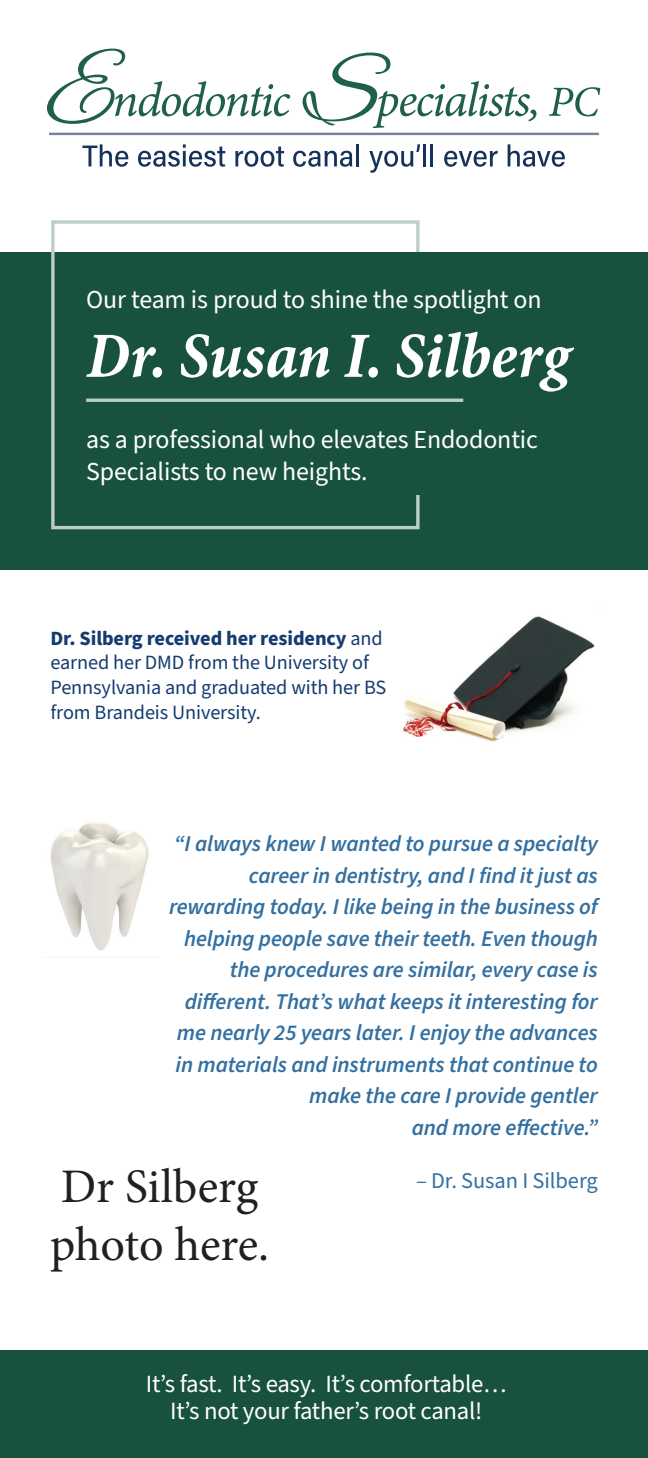
<style>
.page{position:relative;width:648px;height:1458px;background:#fff}
.page>*{position:absolute;margin:0;border:0;box-sizing:border-box;transform-origin:0 0}
.t1{font:65.25px "Minion Pro Bold Cn It Capt";letter-spacing:-.005em;color:#fff}
.t2{font:48.15px "Minion Pro";letter-spacing:-.005em;color:#231f20}
.t3{font:25.88px/31.5px "Source Sans Pro";letter-spacing:-.005em;color:#fff}
.t4{font:24.75px/27px "Source Sans Pro";letter-spacing:-.01em;color:#fff;text-align:center}
.t5{font:italic 600 22.5px/31.5px "Source Sans Pro";letter-spacing:-.005em;color:#3370a2;text-align:right}
.t6{font:22.5px "Source Sans Pro";letter-spacing:-.005em;color:#3370a2}
.t7{font:20.25px/24.8px "Source Sans Pro";letter-spacing:-.005em;color:#153c70}
.s1{font-weight:700}
</style>
<div class="page">
<img style="left:403px;top:616px;width:192px;height:126px">
<div style="left:0;top:252px;width:648px;height:318px;background:#18523e"></div>
<div style="left:51px;top:220px;width:369px;height:309px;border:3px solid #bccfc3"></div>
<div style="left:395px;top:252px;width:87px;height:243px;background:#18523e"></div>
<hr style="left:86px;top:399px;width:377px;height:3px;background:#bccfc3">
<div style="left:0;top:1351px;width:648px;height:107px;background:#18523e"></div>
<svg style="left:47px;top:49px;width:243px;height:75px"></svg>
<svg style="left:303px;top:53px;width:233px;height:75px"></svg>
<svg style="left:549px;top:87px;width:51px;height:29px"></svg>
<hr style="left:49px;top:133px;width:550px;height:2px;background:#17325a">
<svg style="left:82px;top:144px;width:46px;height:23px"></svg>
<svg style="left:138px;top:144px;width:87px;height:23px"></svg>
<svg style="left:235px;top:147px;width:49px;height:20px"></svg>
<svg style="left:293px;top:151px;width:59px;height:16px"></svg>
<hr style="left:356px;top:144px;width:3px;height:22px;background:#17325a">
<svg style="left:369px;top:144px;width:51px;height:29px"></svg>
<hr style="left:423px;top:144px;width:3px;height:22px;background:#17325a">
<hr style="left:430px;top:144px;width:3px;height:22px;background:#17325a">
<svg style="left:444px;top:151px;width:54px;height:16px"></svg>
<svg style="left:508px;top:144px;width:57px;height:23px"></svg>
<img style="left:50px;top:821px;width:99px;height:130px">
<p class="t3" style="left:86px;top:285px;width:457px">Our team is proud to shine the spotlight on</p>
<h1 class="t1" style="left:86px;top:317px;width:485px">Dr. Susan I. Silberg</h1>
<p class="t3" style="left:86px;top:425px;width:453px">as a professional who elevates Endodontic<br>Specialists to new heights.</p>
<p class="t7" style="left:50px;top:626px;width:337px"><span class="s1">Dr. Silberg received her residency</span> and earned her DMD from the University of Pennsylvania and graduated with her BS from Brandeis University.</p>
<p class="t5" style="left:169px;top:829px;width:430px">“I always knew I wanted to pursue a specialty career in dentistry, and I find it just as rewarding today. I like being in the business of helping people save their teeth. Even though the procedures are similar, every case is different. That’s what keeps it interesting for me nearly 25 years later. I enjoy the advances in materials and instruments that continue to make the care I provide gentler<br>and more effective.”</p>
<h2 class="t2" style="left:61px;top:1155px;width:199px">Dr Silberg</h2>
<p class="t6" style="left:416px;top:1165px;width:183px">– Dr. Susan I Silberg</p>
<h2 class="t2" style="left:50px;top:1213px;width:221px">photo here.</h2>
<p class="t4" style="left:146px;top:1371px;width:362px">It’s fast. It’s easy. It’s comfortable…<br>It’s not your father’s root canal!</p>
</div>
